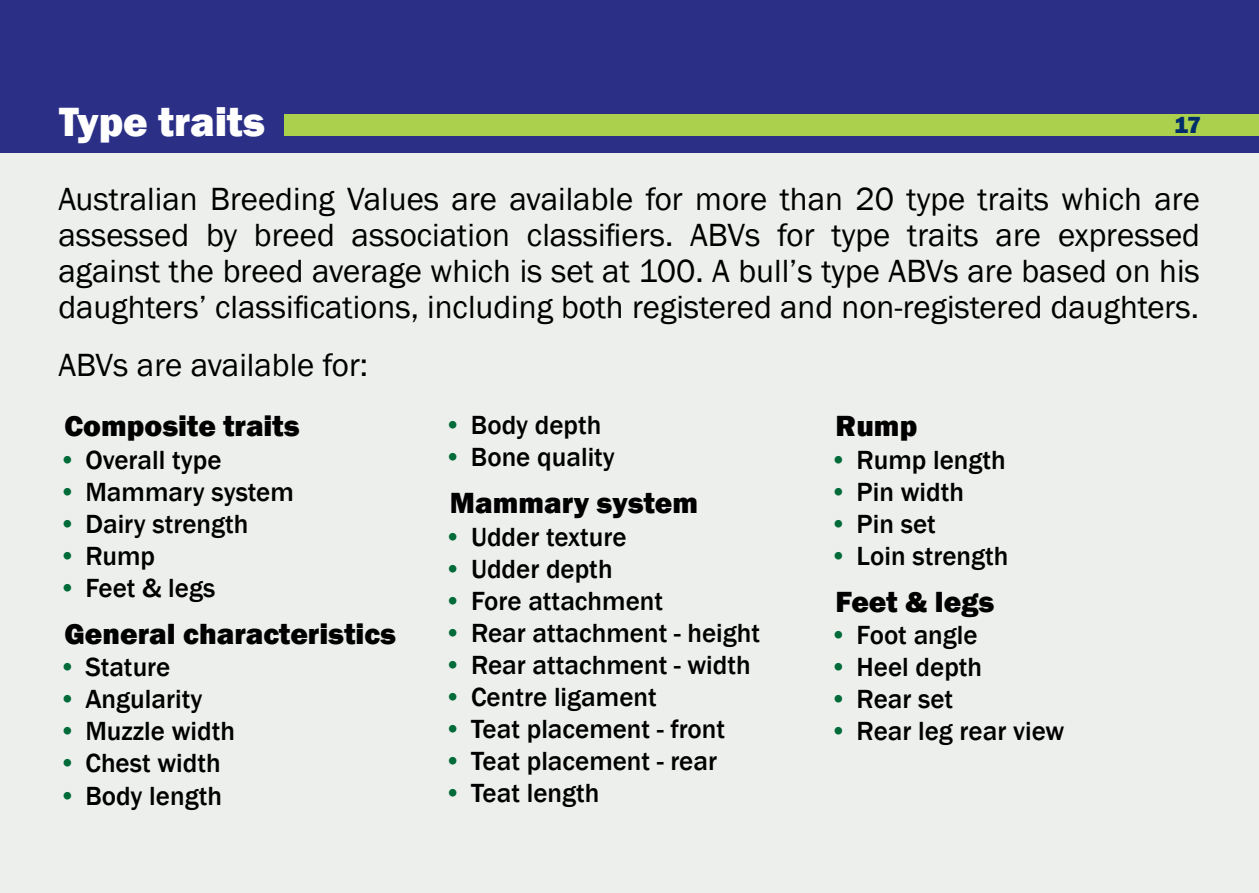
<style>
.page{position:relative;width:1259px;height:893px;background:#fff}
.page>*{position:absolute;margin:0;border:0;box-sizing:border-box;transform-origin:0 0}
.t1{font:800 42px "Franklin Gothic";color:#fff}
.t2{font:33px/36px "Franklin Gothic";color:#000;text-align:justify}
.t3{font:800 30px "Franklin Gothic";color:#000}
.t4{font:500 27px "Franklin Gothic";color:#000}
.t5{font:800 24px "Franklin Gothic";color:#002d6a}
.s1{color:#006b39}
</style>
<div class="page">
<div style="left:0;top:151px;width:1259px;height:742px;background:#ecefeb"></div>
<div style="left:0;top:0;width:1259px;height:153px;background:#2b3086"></div>
<div style="left:1048px;top:115px;width:211px;height:21px;background:#aad04e"></div>
<div style="left:284px;top:115px;width:847px;height:21px;background:#aad04e"></div>
<h1 class="t1" style="left:59px;top:94px;width:207px">Type traits</h1>
<p class="t5" style="left:1174px;top:110px;width:28px">17</p>
<p class="t2" style="left:58px;top:182px;width:1143px">Australian Breeding Values are available for more than 20 type traits which are assessed by breed association classifiers. ABVs for type traits are expressed against the breed average which is set at 100. A bull’s type ABVs are based on his daughters’ classifications, including both registered and non-registered daughters.</p>
<p class="t2" style="left:58px;top:348px;width:311px">ABVs are available for:</p>
<p class="t3" style="left:64px;top:407px;width:237px">Composite traits</p>
<p class="t4" style="left:58px;top:443px;width:165px"><span class="s1">•</span> Overall type</p>
<p class="t4" style="left:58px;top:475px;width:237px"><span class="s1">•</span> Mammary system</p>
<p class="t4" style="left:58px;top:507px;width:192px"><span class="s1">•</span> Dairy strength</p>
<p class="t4" style="left:58px;top:539px;width:98px"><span class="s1">•</span> Rump</p>
<p class="t4" style="left:58px;top:571px;width:158px"><span class="s1">•</span> Feet &amp; legs</p>
<p class="t3" style="left:64px;top:614px;width:333px">General characteristics</p>
<p class="t4" style="left:58px;top:650px;width:114px"><span class="s1">•</span> Stature</p>
<p class="t4" style="left:58px;top:682px;width:145px"><span class="s1">•</span> Angularity</p>
<p class="t4" style="left:58px;top:715px;width:178px"><span class="s1">•</span> Muzzle width</p>
<p class="t4" style="left:58px;top:747px;width:164px"><span class="s1">•</span> Chest width</p>
<p class="t4" style="left:58px;top:779px;width:165px"><span class="s1">•</span> Body length</p>
<p class="t4" style="left:444px;top:409px;width:159px"><span class="s1">•</span> Body depth</p>
<p class="t4" style="left:444px;top:441px;width:172px"><span class="s1">•</span> Bone quality</p>
<p class="t3" style="left:450px;top:484px;width:250px">Mammary system</p>
<p class="t4" style="left:444px;top:520px;width:184px"><span class="s1">•</span> Udder texture</p>
<p class="t4" style="left:444px;top:552px;width:170px"><span class="s1">•</span> Udder depth</p>
<p class="t4" style="left:444px;top:584px;width:221px"><span class="s1">•</span> Fore attachment</p>
<p class="t4" style="left:444px;top:616px;width:318px"><span class="s1">•</span> Rear attachment - height</p>
<p class="t4" style="left:444px;top:648px;width:308px"><span class="s1">•</span> Rear attachment - width</p>
<p class="t4" style="left:444px;top:680px;width:214px"><span class="s1">•</span> Centre ligament</p>
<p class="t4" style="left:444px;top:712px;width:283px"><span class="s1">•</span> Teat placement - front</p>
<p class="t4" style="left:444px;top:745px;width:274px"><span class="s1">•</span> Teat placement - rear</p>
<p class="t4" style="left:444px;top:777px;width:157px"><span class="s1">•</span> Teat length</p>
<p class="t3" style="left:835px;top:407px;width:83px">Rump</p>
<p class="t4" style="left:829px;top:443px;width:178px"><span class="s1">•</span> Rump length</p>
<p class="t4" style="left:829px;top:475px;width:136px"><span class="s1">•</span> Pin width</p>
<p class="t4" style="left:829px;top:507px;width:108px"><span class="s1">•</span> Pin set</p>
<p class="t4" style="left:829px;top:539px;width:180px"><span class="s1">•</span> Loin strength</p>
<p class="t3" style="left:835px;top:582px;width:160px">Feet &amp; legs</p>
<p class="t4" style="left:829px;top:618px;width:150px"><span class="s1">•</span> Foot angle</p>
<p class="t4" style="left:829px;top:650px;width:154px"><span class="s1">•</span> Heel depth</p>
<p class="t4" style="left:829px;top:682px;width:125px"><span class="s1">•</span> Rear set</p>
<p class="t4" style="left:829px;top:715px;width:236px"><span class="s1">•</span> Rear leg rear view</p>
</div>
